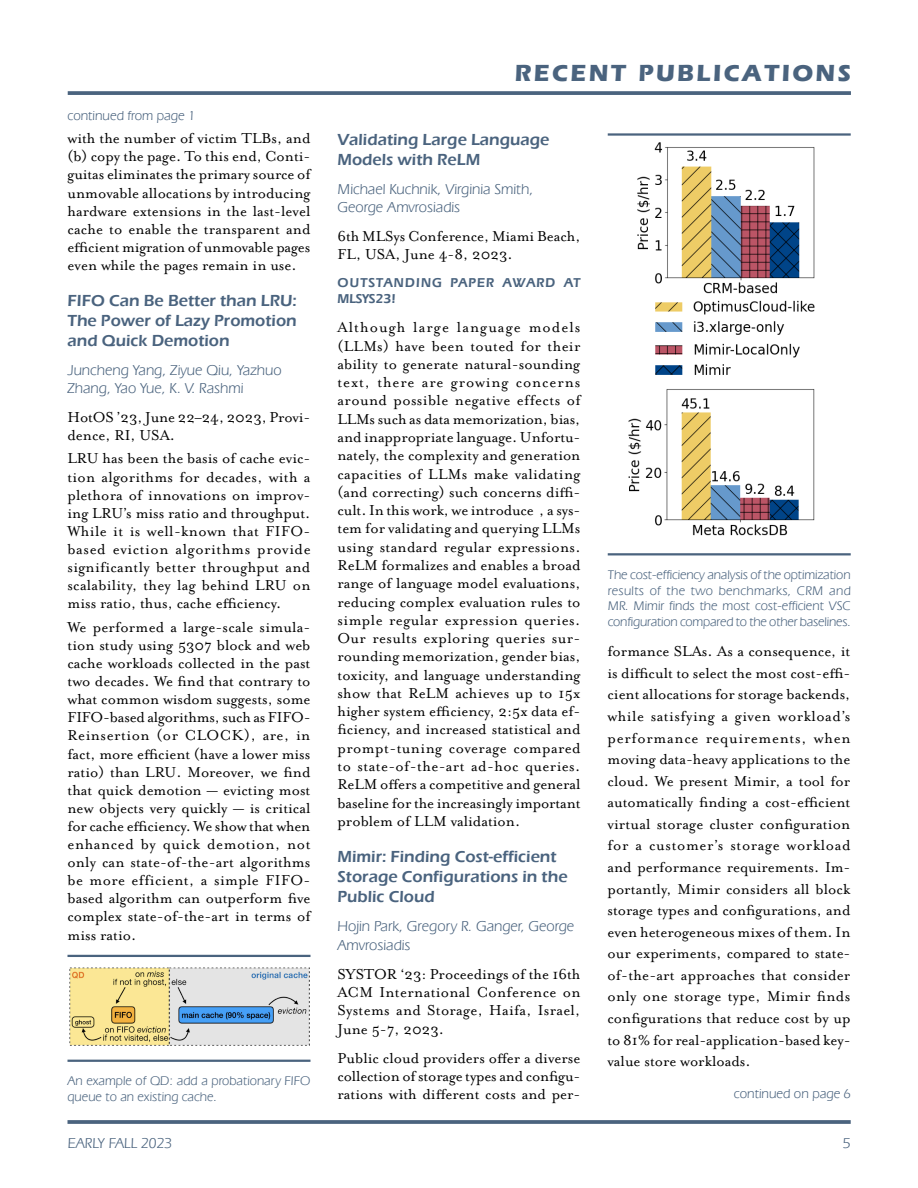
<style>
.page{position:relative;width:918px;height:1188px;background:#fff}
.page>*{position:absolute;margin:0;border:0;box-sizing:border-box;transform-origin:0 0}
.TitleBar{font:700 24px "Eras ITC";letter-spacing:.1em;color:#4a637e}
.Body_text{font:16.5px/18.3px "Mrs Eaves Roman";color:#000;text-align:justify}
.Subhead_3{font:600 16.5px/20.1px "Eras ITC";color:#4a637e}
.Author{font:15px/18.3px "Eras IT Cby BT";color:#4a637e}
.t1{font:600 13.5px/16.5px "Eras IT Cby BT";letter-spacing:.085em;color:#4a637e}
.Cont__From{font:13.5px "Eras IT Cby BT";color:#4a637e}
.Cont__On{font:13.5px "Eras IT Cby BT";color:#4a637e}
.t2{font:13.2px/15.8px "Eras IT Cby BT";letter-spacing:-.005em;color:#4a637e}
</style>
<div class="page">
<svg style="left:68px;top:1120px;width:783px;height:4px;background:#556c85"></svg>
<svg style="left:68px;top:91px;width:783px;height:4px;background:#546c85"></svg>
<hr style="left:68px;top:1060px;width:242px;height:2px;background:#4a637e">
<hr style="left:68px;top:955px;width:242px;height:2px;background:#4a637e">
<img style="left:69px;top:968px;width:241px;height:78px">
<img style="left:655px;top:343px;width:145px;height:32px">
<img style="left:637px;top:142px;width:178px;height:193px">
<img style="left:628px;top:389px;width:187px;height:147px">
<hr style="left:608px;top:553px;width:243px;height:2px;background:#4a637e">
<hr style="left:608px;top:133px;width:243px;height:3px;background:#4a637e">
<p class="Cont__From" style="left:68px;top:107px;width:129px">continued from page 1</p>
<p class="Body_text" style="left:68px;top:129px;width:245px">with the number of victim TLBs, and (b) copy the page. To this end, Conti&shy;guitas eliminates the primary source of unmovable allocations by introducing hardware extensions in the last-level cache to enable the transparent and efficient migration of unmovable pages even while the pages remain in use.</p>
<p class="Subhead_3" style="left:68px;top:291px;width:231px;text-align:justify">FIFO Can Be Better than LRU:<br>The Power of Lazy Promotion and Quick Demotion</p>
<p class="Author" style="left:68px;top:361px;width:216px">Juncheng Yang, Ziyue Qiu, Yazhuo<br>Zhang, Yao Yue, K. V. Rashmi</p>
<p class="Body_text" style="left:68px;top:408px;width:244px">HotOS ’23, June 22–24, 2023, Provi&shy;dence, RI, USA.</p>
<p class="Body_text" style="left:68px;top:450px;width:245px">LRU has been the basis of cache evic&shy;tion algorithms for decades, with a plethora of innovations on improv&shy;ing LRU’s miss ratio and throughput.<br>While it is well-known that FIFO&shy;based eviction algorithms provide significantly better throughput and scalability, they lag behind LRU on miss ratio, thus, cache efficiency.</p>
<p class="Body_text" style="left:68px;top:618px;width:245px">We performed a large-scale simula&shy;tion study using 5307 block and web cache workloads collected in the past two decades. We find that contrary to what common wisdom suggests, some FIFO-based algorithms, such as FIFO-Reinsertion (or CLOCK), are, in fact, more efficient (have a lower miss ratio) than LRU. Moreover, we find that quick demotion — evicting most new objects very quickly — is critical for cache efficiency. We show that when enhanced by quick demotion, not only can state-of-the-art algorithms be more efficient, a simple FIFO&shy;based algorithm can outperform five complex state-of-the-art in terms of miss ratio.</p>
<p class="t2" style="left:68px;top:1073px;width:244px">An example of QD: add a probationary FIFO queue to an existing cache.</p>
<p class="TitleBar" style="left:515px;top:59px;width:338px">RECENT PUBLICATIONS</p>
<p class="Subhead_3" style="left:338px;top:129px;width:214px">Validating Large Language<br>Models with ReLM</p>
<p class="Author" style="left:338px;top:180px;width:197px">Michael Kuchnik, Virginia Smith,<br>George Amvrosiadis</p>
<p class="Body_text" style="left:338px;top:227px;width:245px">6th MLSys Conference, Miami Beach,<br>FL, USA, June 4-8, 2023.</p>
<p class="t1" style="left:338px;top:274px;width:245px">OUTSTANDING PAPER AWARD AT<br>MLSYS23!</p>
<p class="Body_text" style="left:338px;top:318px;width:245px">Although large language models (LLMs) have been touted for their ability to generate natural-sounding text, there are growing concerns around possible negative effects of LLMs such as data memorization, bias, and inappropriate language. Unfortu&shy;nately, the complexity and generation capacities of LLMs make validating (and correcting) such concerns diffi&shy;cult. In this work, we introduce , a sys&shy;tem for validating and querying LLMs using standard regular expressions.<br>ReLM formalizes and enables a broad range of language model evaluations, reducing complex evaluation rules to simple regular expression queries.<br>Our results exploring queries sur&shy;rounding memorization, gender bias, toxicity, and language understanding show that ReLM achieves up to 15x higher system efficiency, 2:5x data ef&shy;ficiency, and increased statistical and prompt-tuning coverage compared to state-of-the-art ad-hoc queries.<br>ReLM offers a competitive and general baseline for the increasingly important problem of LLM validation.</p>
<p class="Subhead_3" style="left:338px;top:847px;width:232px">Mimir: Finding Cost-efficient<br>Storage Configurations in the<br>Public Cloud</p>
<p class="Author" style="left:338px;top:917px;width:238px">Hojin Park, Gregory R. Ganger, George<br>Amvrosiadis</p>
<p class="Body_text" style="left:338px;top:965px;width:245px">SYSTOR ‘23: Proceedings of the 16th ACM International Conference on Systems and Storage, Haifa, Israel, June 5-7, 2023.</p>
<p class="Body_text" style="left:338px;top:1049px;width:245px">Public cloud providers offer a diverse collection of storage types and configu&shy;rations with different costs and per-</p>
<p class="t2" style="left:608px;top:566px;width:244px">The cost-efficiency analysis of the optimization</p>
<p class="t2" style="left:608px;top:582px;width:245px;text-align:justify">results of the two benchmarks, CRM and MR. Mimir finds the most cost-efficient VSC configuration compared to the other baselines.</p>
<p class="Body_text" style="left:608px;top:641px;width:245px;line-height:21.6px">formance SLAs. As a consequence, it is difficult to select the most cost-effi&shy;cient allocations for storage backends, while satisfying a given workload’s performance requirements, when moving data-heavy applications to the cloud. We present Mimir, a tool for automatically finding a cost-efficient virtual storage cluster configuration for a customer’s storage workload and performance requirements. Im&shy;portantly, Mimir considers all block storage types and configurations, and even heterogeneous mixes of them. In our experiments, compared to state&shy;of-the-art approaches that consider only one storage type, Mimir finds configurations that reduce cost by up to 81% for real-application-based key&shy;value store workloads.</p>
<p class="Cont__On" style="left:734px;top:1085px;width:118px">continued on page 6</p>
<p class="Author" style="left:68px;top:1134px;width:106px">EARLY FALL 2023</p>
<p class="Author" style="left:843px;top:1134px;width:9px">5</p>
</div>
